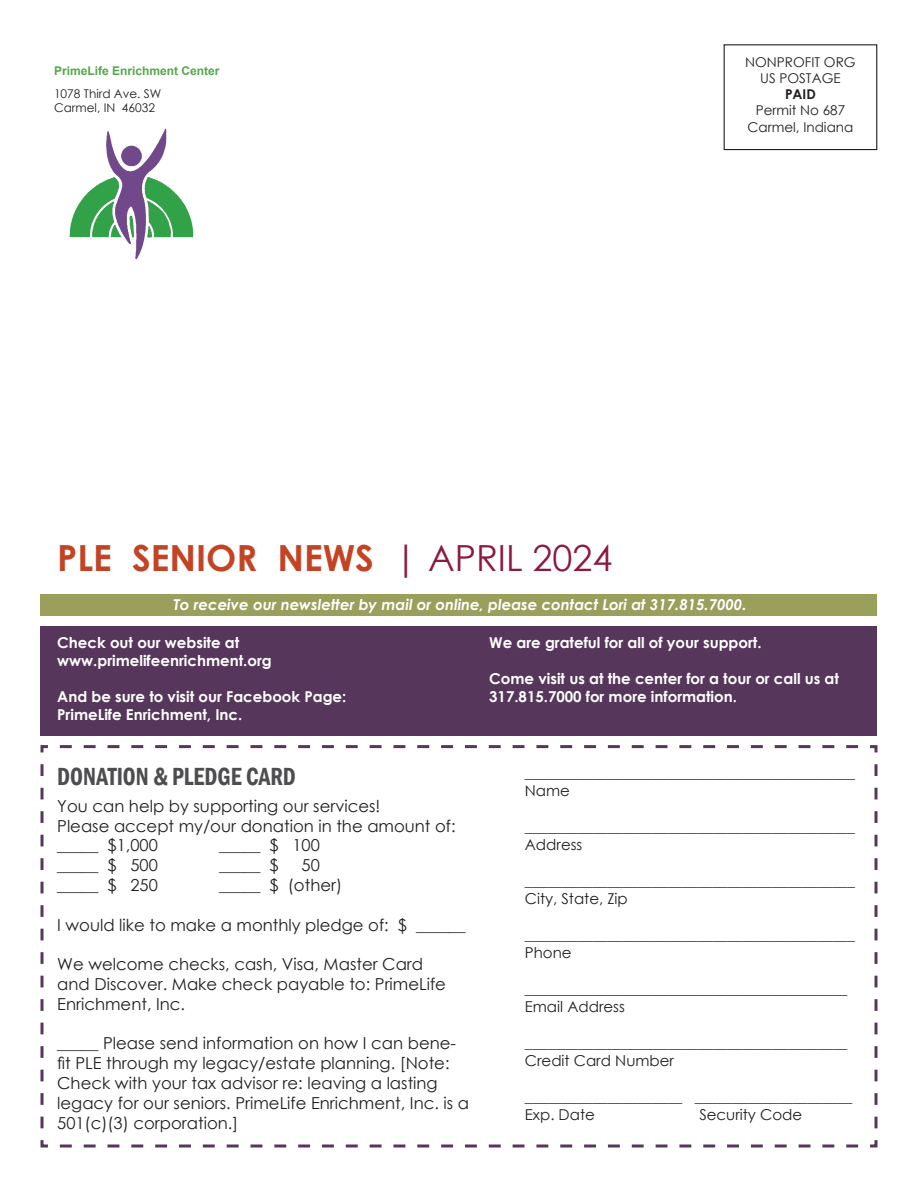
<style>
.page{position:relative;width:918px;height:1188px;background:#fff}
.page>*{position:absolute;margin:0;border:0;box-sizing:border-box;transform-origin:0 0}
.t1{font:700 36px "Century Gothic";color:#c24425}
.t2{font:600 condensed 25.5px "Franklin Gothic";color:#4d4d4f;scale:.9 1}
.t3{font:16.5px/19.8px "Century Gothic";color:#231f20}
.t4{font:15px "Century Gothic";color:#231f20}
.t5{font:700 15px "Century Gothic";color:#fff}
.t6{font:italic 700 15px "Century Gothic";color:#fff}
.t7{font:13.5px "Century Gothic";color:#231f20}
.t8{font:700 13.5px "Century Gothic";color:#231f20}
.t9{font:12px "Century Gothic";color:#231f20}
.t10{font:700 12px "Arial";color:#55a74c}
.s1{font-weight:400;color:#8b1a3f}
</style>
<div class="page">
<div style="left:40px;top:626px;width:838px;height:110px;background:#57365b"></div>
<div style="left:40px;top:594px;width:838px;height:22px;background:#9a9f5c"></div>
<svg style="left:40px;top:745px;width:838px;height:403px"></svg>
<img style="left:69px;top:128px;width:125px;height:131px">
<div style="left:724px;top:44px;width:153px;height:106px;border:1px solid #231f20"></div>
<p class="t10" style="left:54px;top:62px;width:167px">PrimeLife Enrichment Center</p>
<p class="t9" style="left:54px;top:85px;width:109px">1078 Third Ave. SW</p>
<p class="t9" style="left:54px;top:100px;width:103px">Carmel, IN 46032</p>
<p class="t7" style="left:745px;top:52px;width:112px">NONPROFIT ORG</p>
<p class="t7" style="left:760px;top:69px;width:82px">US POSTAGE</p>
<p class="t8" style="left:785px;top:84px;width:32px">PAID</p>
<p class="t7" style="left:756px;top:101px;width:91px">Permit No 687</p>
<p class="t7" style="left:748px;top:117px;width:107px">Carmel, Indiana</p>
<p class="t1" style="left:57px;top:530px;width:557px">PLE SENIOR NEWS <span class="s1">| APRIL 2024</span></p>
<p class="t6" style="left:174px;top:593px;width:575px">To receive our newsletter by mail or online, please contact Lori at 317.815.7000.</p>
<p class="t5" style="left:57px;top:632px;width:184px">Check out our website at</p>
<p class="t5" style="left:489px;top:632px;width:274px">We are grateful for all of your support.</p>
<p class="t5" style="left:57px;top:650px;width:216px">www.primelifeenrichment.org</p>
<p class="t5" style="left:489px;top:668px;width:351px">Come visit us at the center for a tour or call us at</p>
<p class="t5" style="left:57px;top:686px;width:291px">And be sure to visit our Facebook Page:</p>
<p class="t5" style="left:489px;top:686px;width:249px">317.815.7000 for more information.</p>
<p class="t5" style="left:57px;top:704px;width:187px">PrimeLife Enrichment, Inc.</p>
<p class="t2" style="left:57px;top:759px;width:267px">DONATION &amp; PLEDGE CARD</p>
<p class="t3" style="left:57px;top:796px;width:325px">You can help by supporting our services!</p>
<p class="t3" style="left:57px;top:816px;width:400px">Please accept my/our donation in the amount of:</p>
<p class="t3" style="left:57px;top:835px;width:102px">_____ $1,000</p>
<p class="t3" style="left:219px;top:835px;width:102px">_____ $ 100</p>
<p class="t3" style="left:57px;top:855px;width:102px">_____ $ 500</p>
<p class="t3" style="left:219px;top:855px;width:61px">_____ $</p>
<p class="t3" style="left:302px;top:855px;width:20px">50</p>
<p class="t3" style="left:57px;top:875px;width:102px">_____ $ 250</p>
<p class="t3" style="left:219px;top:875px;width:125px">_____ $ (other)</p>
<p class="t3" style="left:57px;top:915px;width:410px">I would like to make a monthly pledge of: $ ______</p>
<p class="t3" style="left:57px;top:954px;width:390px">We welcome checks, cash, Visa, Master Card and Discover. Make check payable to: PrimeLife<br>Enrichment, Inc.</p>
<p class="t3" style="left:57px;top:1033px;width:413px">_____ Please send information on how I can bene&shy;fit PLE through my legacy/estate planning. [Note:<br>Check with your tax advisor re: leaving a lasting legacy for our seniors. PrimeLife Enrichment, Inc. is a 501(c)(3) corporation.]</p>
<p class="t4" style="left:525px;top:762px;width:332px">____________________________________________</p>
<p class="t4" style="left:525px;top:780px;width:47px">Name</p>
<p class="t4" style="left:525px;top:816px;width:332px">____________________________________________</p>
<p class="t4" style="left:525px;top:834px;width:59px">Address</p>
<p class="t4" style="left:525px;top:870px;width:332px">____________________________________________</p>
<p class="t4" style="left:525px;top:888px;width:105px">City, State, Zip</p>
<p class="t4" style="left:525px;top:924px;width:332px">____________________________________________</p>
<p class="t4" style="left:525px;top:942px;width:48px">Phone</p>
<p class="t4" style="left:525px;top:978px;width:324px">___________________________________________</p>
<p class="t4" style="left:525px;top:996px;width:102px">Email Address</p>
<p class="t4" style="left:525px;top:1032px;width:324px">___________________________________________</p>
<p class="t4" style="left:525px;top:1050px;width:151px">Credit Card Number</p>
<p class="t4" style="left:525px;top:1086px;width:329px">_____________________ _____________________</p>
<p class="t4" style="left:525px;top:1104px;width:72px">Exp. Date</p>
<p class="t4" style="left:699px;top:1104px;width:104px">Security Code</p>
</div>
